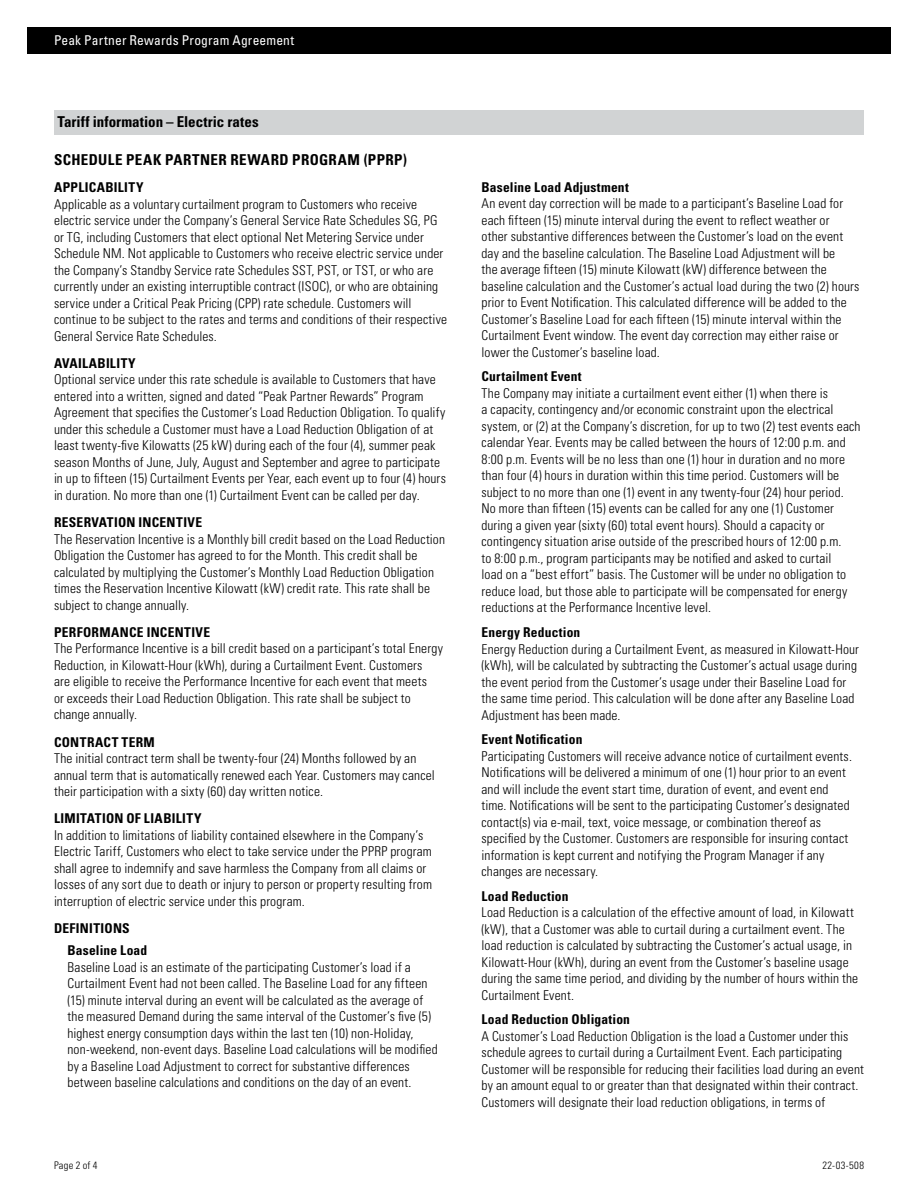
<style>
.page{position:relative;width:918px;height:1188px;background:#fff}
.page>*{position:absolute;margin:0;border:0;box-sizing:border-box;transform-origin:0 0}
.t1{font:700 condensed 15px "Univers LT Std";letter-spacing:.02em;color:#000}
.t2{font:300 condensed 13.5px/16.5px "Univers LT Std";letter-spacing:.01em;color:#000}
.t3{font:700 condensed 13.5px/21.9px "Univers LT Std";letter-spacing:.02em;color:#000}
.t4{font:condensed 13.5px "Univers LT Std";letter-spacing:.01em;color:#fff}
.t5{font:300 condensed 10.5px "Univers LT Std";letter-spacing:.035em;color:#000}
</style>
<div class="page">
<div style="left:27px;top:27px;width:864px;height:27px;background:#000"></div>
<div style="left:54px;top:110px;width:810px;height:25px;background:#d1d3d4"></div>
<p class="t4" style="left:54px;top:32px;width:242px">Peak Partner Rewards Program Agreement</p>
<p class="t1" style="left:57px;top:113px;width:203px">Tariff information – Electric rates</p>
<p class="t1" style="left:54px;top:150px;width:355px">SCHEDULE PEAK PARTNER REWARD PROGRAM (PPRP)</p>
<p class="t3" style="left:54px;top:176px;width:91px">APPLICABILITY</p>
<p class="t2" style="left:54px;top:196px;width:395px">Applicable as a voluntary curtailment program to Customers who receive electric service under the Company’s General Service Rate Schedules SG, PG or TG, including Customers that elect optional Net Metering Service under Schedule NM. Not applicable to Customers who receive electric service under the Company’s Standby Service rate Schedules SST, PST, or TST, or who are currently under an existing interruptible contract (ISOC), or who are obtaining service under a Critical Peak Pricing (CPP) rate schedule. Customers will continue to be subject to the rates and terms and conditions of their respective General Service Rate Schedules.</p>
<p class="t3" style="left:54px;top:352px;width:83px">AVAILABILITY</p>
<p class="t2" style="left:54px;top:371px;width:393px">Optional service under this rate schedule is available to Customers that have entered into a written, signed and dated “Peak Partner Rewards” Program Agreement that specifies the Customer’s Load Reduction Obligation. To qualify under this schedule a Customer must have a Load Reduction Obligation of at least twenty-five Kilowatts (25 kW) during each of the four (4), summer peak season Months of June, July, August and September and agree to participate in up to fifteen (15) Curtailment Events per Year, each event up to four (4) hours in duration. No more than one (1) Curtailment Event can be called per day.</p>
<p class="t3" style="left:54px;top:511px;width:150px">RESERVATION INCENTIVE</p>
<p class="t2" style="left:54px;top:531px;width:393px">The Reservation Incentive is a Monthly bill credit based on the Load Reduction Obligation the Customer has agreed to for the Month. This credit shall be calculated by multiplying the Customer’s Monthly Load Reduction Obligation times the Reservation Incentive Kilowatt (kW) credit rate. This rate shall be subject to change annually.</p>
<p class="t3" style="left:54px;top:621px;width:158px">PERFORMANCE INCENTIVE</p>
<p class="t2" style="left:54px;top:640px;width:390px">The Performance Incentive is a bill credit based on a participant’s total Energy Reduction, in Kilowatt-Hour (kWh), during a Curtailment Event. Customers<br>are eligible to receive the Performance Incentive for each event that meets<br>or exceeds their Load Reduction Obligation. This rate shall be subject to change annually.</p>
<p class="t3" style="left:54px;top:731px;width:102px">CONTRACT TERM</p>
<p class="t2" style="left:54px;top:750px;width:382px">The initial contract term shall be twenty-four (24) Months followed by an annual term that is automatically renewed each Year. Customers may cancel their participation with a sixty (60) day written notice.</p>
<p class="t3" style="left:54px;top:808px;width:149px">LIMITATION OF LIABILITY</p>
<p class="t2" style="left:54px;top:827px;width:380px">In addition to limitations of liability contained elsewhere in the Company’s Electric Tariff, Customers who elect to take service under the PPRP program shall agree to indemnify and save harmless the Company from all claims or losses of any sort due to death or injury to person or property resulting from interruption of electric service under this program.</p>
<p class="t3" style="left:68px;top:917px;width:81px;text-indent:-14px">DEFINITIONS<br>Baseline Load</p>
<p class="t2" style="left:68px;top:959px;width:372px">Baseline Load is an estimate of the participating Customer’s load if a Curtailment Event had not been called. The Baseline Load for any fifteen (15) minute interval during an event will be calculated as the average of the measured Demand during the same interval of the Customer’s five (5) highest energy consumption days within the last ten (10) non-Holiday, non-weekend, non-event days. Baseline Load calculations will be modified by a Baseline Load Adjustment to correct for substantive differences between baseline calculations and conditions on the day of an event.</p>
<p class="t3" style="left:482px;top:176px;width:149px">Baseline Load Adjustment</p>
<p class="t2" style="left:482px;top:195px;width:380px">An event day correction will be made to a participant’s Baseline Load for each fifteen (15) minute interval during the event to reflect weather or<br>other substantive differences between the Customer’s load on the event day and the baseline calculation. The Baseline Load Adjustment will be<br>the average fifteen (15) minute Kilowatt (kW) difference between the baseline calculation and the Customer’s actual load during the two (2) hours prior to Event Notification. This calculated difference will be added to the Customer’s Baseline Load for each fifteen (15) minute interval within the Curtailment Event window. The event day correction may either raise or lower the Customer’s baseline load.</p>
<p class="t3" style="left:482px;top:366px;width:102px">Curtailment Event</p>
<p class="t2" style="left:482px;top:385px;width:381px">The Company may initiate a curtailment event either (1) when there is<br>a capacity, contingency and/or economic constraint upon the electrical system, or (2) at the Company’s discretion, for up to two (2) test events each calendar Year. Events may be called between the hours of 12:00 p.m. and 8:00 p.m. Events will be no less than one (1) hour in duration and no more than four (4) hours in duration within this time period. Customers will be subject to no more than one (1) event in any twenty-four (24) hour period.<br>No more than fifteen (15) events can be called for any one (1) Customer during a given year (sixty (60) total event hours). Should a capacity or contingency situation arise outside of the prescribed hours of 12:00 p.m.<br>to 8:00 p.m., program participants may be notified and asked to curtail<br>load on a “best effort” basis. The Customer will be under no obligation to reduce load, but those able to participate will be compensated for energy reductions at the Performance Incentive level.</p>
<p class="t3" style="left:482px;top:621px;width:100px">Energy Reduction</p>
<p class="t2" style="left:482px;top:641px;width:379px">Energy Reduction during a Curtailment Event, as measured in Kilowatt-Hour (kWh), will be calculated by subtracting the Customer’s actual usage during the event period from the Customer’s usage under their Baseline Load for the same time period. This calculation will be done after any Baseline Load Adjustment has been made.</p>
<p class="t3" style="left:482px;top:728px;width:102px">Event Notification</p>
<p class="t2" style="left:482px;top:748px;width:372px">Participating Customers will receive advance notice of curtailment events.<br>Notifications will be delivered a minimum of one (1) hour prior to an event and will include the event start time, duration of event, and event end time. Notifications will be sent to the participating Customer’s designated contact(s) via e-mail, text, voice message, or combination thereof as specified by the Customer. Customers are responsible for insuring contact information is kept current and notifying the Program Manager if any changes are necessary.</p>
<p class="t3" style="left:482px;top:885px;width:89px">Load Reduction</p>
<p class="t2" style="left:482px;top:904px;width:378px">Load Reduction is a calculation of the effective amount of load, in Kilowatt (kW), that a Customer was able to curtail during a curtailment event. The load reduction is calculated by subtracting the Customer’s actual usage, in Kilowatt-Hour (kWh), during an event from the Customer’s baseline usage during the same time period, and dividing by the number of hours within the Curtailment Event.</p>
<p class="t3" style="left:482px;top:1008px;width:150px">Load Reduction Obligation</p>
<p class="t2" style="left:482px;top:1028px;width:384px">A Customer’s Load Reduction Obligation is the load a Customer under this schedule agrees to curtail during a Curtailment Event. Each participating Customer will be responsible for reducing their facilities load during an event by an amount equal to or greater than that designated within their contract.<br>Customers will designate their load reduction obligations, in terms of</p>
<p class="t5" style="left:54px;top:1159px;width:45px">Page 2 of 4</p>
<p class="t5" style="left:822px;top:1159px;width:43px">22-03-508</p>
</div>
